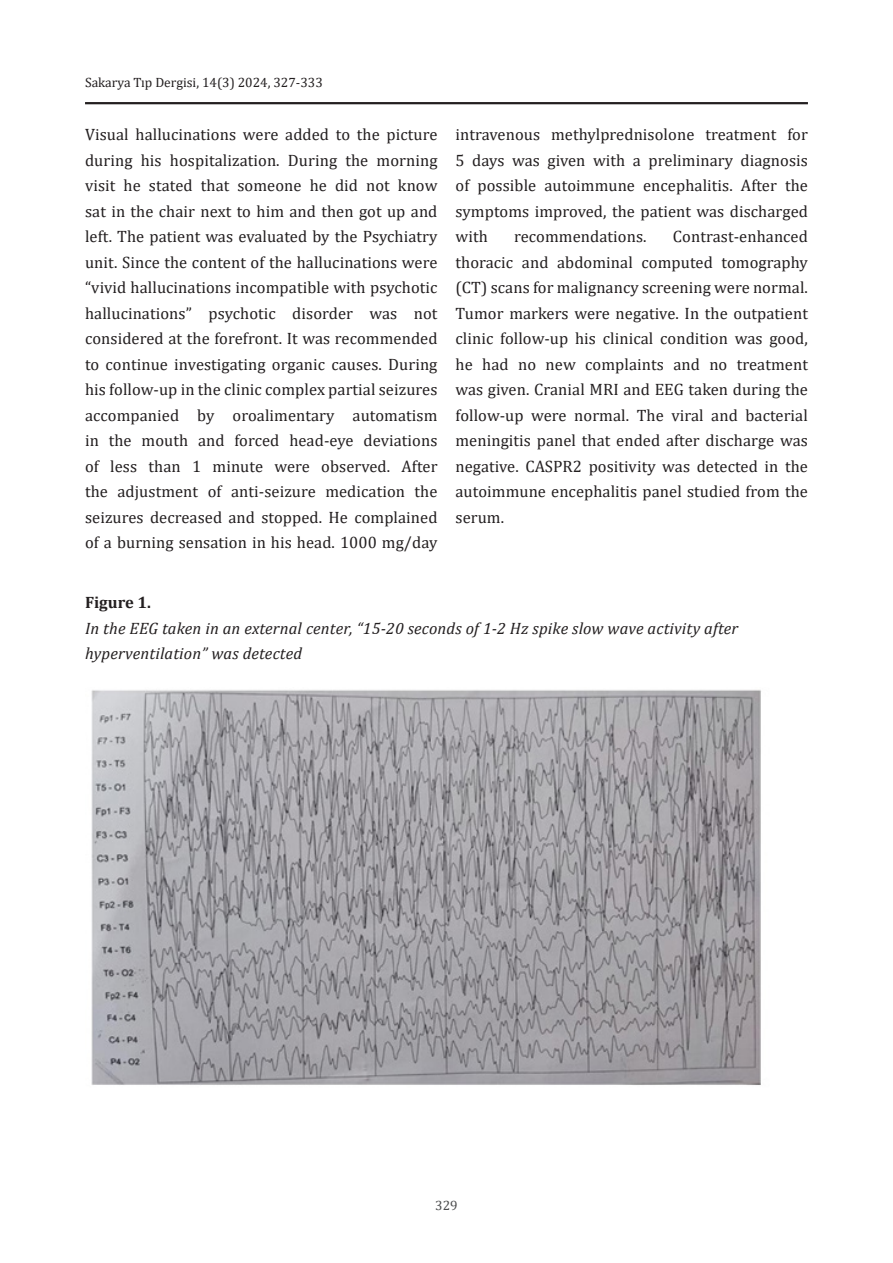
<style>
.page{position:relative;width:893px;height:1263px;background:#fff}
.page>*{position:absolute;margin:0;border:0;box-sizing:border-box;transform-origin:0 0}
.Body_Text{font:16.5px/25.5px "Cambria";letter-spacing:.005em;color:#231f20;text-align:justify}
.Pic_Caption{font:italic 16.5px/25.5px "Cambria";letter-spacing:.01em;color:#231f20}
.Pic_Caption_N{font:700 16.5px "Cambria";color:#231f20}
.t1{font:13.5px "Cambria";color:#231f20}
.t2{font:13.5px "Cambria";color:#4b4c4d}
</style>
<div class="page">
<hr style="left:85px;top:102px;width:723px;height:2px;background:#231f20">
<img style="left:91px;top:689px;width:670px;height:396px">
<p class="t1" style="left:85px;top:74px;width:239px">Sakarya Tıp Dergisi, 14(3) 2024, 327-333</p>
<p class="Body_Text" style="left:85px;top:122px;width:354px">Visual hallucinations were added to the picture during his hospitalization. During the morning visit he stated that someone he did not know sat in the chair next to him and then got up and left. The patient was evaluated by the Psychiatry unit. Since the content of the hallucinations were “vivid hallucinations incompatible with psychotic hallucinations” psychotic disorder was not considered at the forefront. It was recommended to continue investigating organic causes. During his follow-up in the clinic complex partial seizures accompanied by oroalimentary automatism in the mouth and forced head-eye deviations of less than 1 minute were observed. After the adjustment of anti-seizure medication the seizures decreased and stopped. He complained of a burning sensation in his head. 1000 mg/day</p>
<p class="Body_Text" style="left:455px;top:122px;width:354px">intravenous methylprednisolone treatment for 5 days was given with a preliminary diagnosis of possible autoimmune encephalitis. After the symptoms improved, the patient was discharged with</p>
<p class="Body_Text" style="left:455px;top:224px;width:354px;text-indent:217px">Contrast-enhanced thoracic and abdominal computed tomography (CT) scans for malignancy screening were normal.<br>Tumor markers were negative. In the outpatient clinic follow-up his clinical condition was good, he had no new complaints and no treatment was given. Cranial MRI and EEG taken during the follow-up were normal. The viral and bacterial meningitis panel that ended after discharge was negative. CASPR2 positivity was detected in the autoimmune encephalitis panel studied from the serum.</p>
<p class="Body_Text" style="left:514px;top:224px;width:134px">recommendations.</p>
<p class="Pic_Caption_N" style="left:85px;top:591px;width:68px">Figure 1.</p>
<p class="Pic_Caption" style="left:85px;top:615px;width:655px">In the EEG taken in an external center, “15-20 seconds of 1-2 Hz spike slow wave activity after hyperventilation” was detected</p>
<p class="t2" style="left:435px;top:1197px;width:24px">329</p>
</div>
